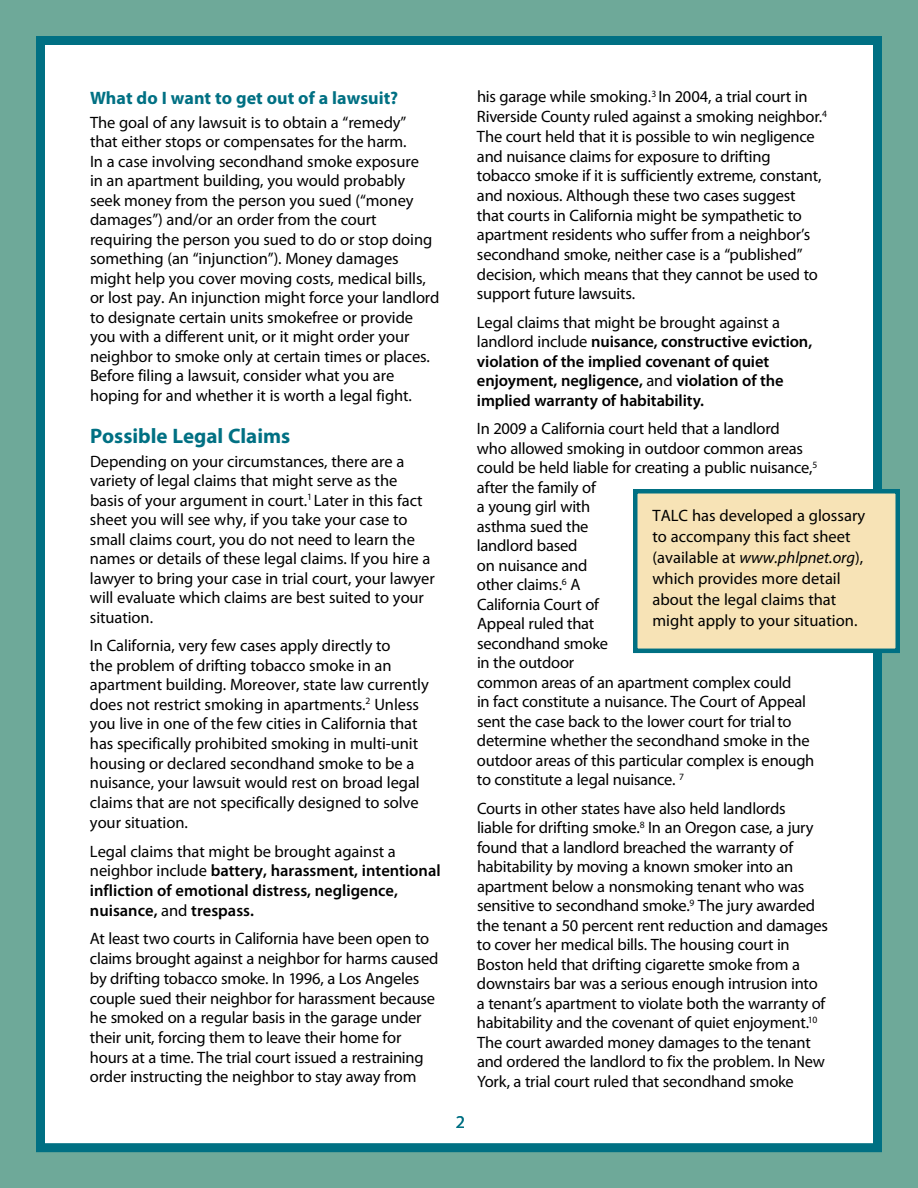
<style>
.page{position:relative;width:918px;height:1188px;background:#6ea999}
.page>*{position:absolute;margin:0;border:0;box-sizing:border-box;transform-origin:0 0}
.t1{font:700 21px "Myriad Pro";color:#007083}
.t2{font:700 18px "Myriad Pro";color:#007083}
.t3{font:18px "Myriad Pro";color:#007083}
.t4{font:16.5px/19.5px "Myriad Pro";letter-spacing:-.01em;color:#000}
.t5{font:600 16.5px/19.5px "Myriad Pro";letter-spacing:-.005em;color:#000}
.s1{font-weight:400}
.s2{font-style:italic}
</style>
<div class="page">
<div style="left:36px;top:36px;width:846px;height:1116px;background:#fff;border:9px solid #007083"></div>
<div style="left:635px;top:491px;width:263px;height:160px;background:#f7e3b6"></div>
<div style="left:633px;top:489px;width:267px;height:164px;border:4px solid #007083"></div>
<p class="t2" style="left:90px;top:86px;width:310px">What do I want to get out of a lawsuit?</p>
<p class="t4" style="left:90px;top:112px;width:351px">The goal of any lawsuit is to obtain a “remedy”<br>that either stops or compensates for the harm.<br>In a case involving secondhand smoke exposure<br>in an apartment building, you would probably seek money from the person you sued (“money damages”) and/or an order from the court requiring the person you sued to do or stop doing something (an “injunction”). Money damages might help you cover moving costs, medical bills, or lost pay. An injunction might force your landlord to designate certain units smokefree or provide you with a different unit, or it might order your neighbor to smoke only at certain times or places.<br>Before filing a lawsuit, consider what you are hoping for and whether it is worth a legal fight.</p>
<p class="t1" style="left:90px;top:422px;width:202px">Possible Legal Claims</p>
<p class="t4" style="left:90px;top:451px;width:346px">Depending on your circumstances, there are a variety of legal claims that might serve as the basis of your argument in court.<sup>1</sup> Later in this fact sheet you will see why, if you take your case to small claims court, you do not need to learn the names or details of these legal claims. If you hire a lawyer to bring your case in trial court, your lawyer will evaluate which claims are best suited to your situation.</p>
<p class="t4" style="left:90px;top:635px;width:340px">In California, very few cases apply directly to<br>the problem of drifting tobacco smoke in an apartment building. Moreover, state law currently does not restrict smoking in apartments.<sup>2</sup> Unless you live in one of the few cities in California that has specifically prohibited smoking in multi-unit housing or declared secondhand smoke to be a nuisance, your lawsuit would rest on broad legal claims that are not specifically designed to solve your situation.</p>
<p class="t5" style="left:90px;top:841px;width:352px"><span class="s1">Legal claims that might be brought against a neighbor include</span> battery, harassment, intentional infliction of emotional distress, negligence, nuisance, <span class="s1">and</span> trespass.</p>
<p class="t4" style="left:90px;top:929px;width:350px">At least two courts in California have been open to claims brought against a neighbor for harms caused by drifting tobacco smoke. In 1996, a Los Angeles couple sued their neighbor for harassment because he smoked on a regular basis in the garage under their unit, forcing them to leave their home for hours at a time. The trial court issued a restraining order instructing the neighbor to stay away from</p>
<p class="t3" style="left:456px;top:1111px;width:11px">2</p>
<p class="t4" style="left:477px;top:87px;width:351px">his garage while smoking.<sup>3</sup> In 2004, a trial court in Riverside County ruled against a smoking neighbor.<sup>4<br></sup>The court held that it is possible to win negligence and nuisance claims for exposure to drifting tobacco smoke if it is sufficiently extreme, constant, and noxious. Although these two cases suggest that courts in California might be sympathetic to apartment residents who suffer from a neighbor’s secondhand smoke, neither case is a “published” decision, which means that they cannot be used to support future lawsuits.</p>
<p class="t5" style="left:477px;top:312px;width:337px"><span class="s1">Legal claims that might be brought against a landlord include</span> nuisance, constructive eviction, violation of the implied covenant of quiet enjoyment, negligence, <span class="s1">and</span> violation of the implied warranty of habitability.</p>
<p class="t4" style="left:477px;top:419px;width:342px">In 2009 a California court held that a landlord<br>who allowed smoking in outdoor common areas could be held liable for creating a public nuisance,<sup>5 </sup>after the family of<br>a young girl with<br>asthma sued the<br>landlord based<br>on nuisance and<br>other claims.<sup>6</sup> A<br>California Court of<br>Appeal ruled that<br>secondhand smoke<br>in the outdoor<br>common areas of an apartment complex could<br>in fact constitute a nuisance. The Court of Appeal sent the case back to the lower court for trialto determine whether the secondhand smoke in the outdoor areas of this particular complex is enough to constitute a legal nuisance. <sup>7</sup></p>
<p class="t4" style="left:477px;top:798px;width:353px">Courts in other states have also held landlords<br>liable for drifting smoke.<sup>8</sup> In an Oregon case, a jury found that a landlord breached the warranty of habitability by moving a known smoker into an apartment below a nonsmoking tenant who was sensitive to secondhand smoke.<sup>9</sup> The jury awarded the tenant a 50 percent rent reduction and damages to cover her medical bills. The housing court in Boston held that drifting cigarette smoke from a downstairs bar was a serious enough intrusion into a tenant’s apartment to violate both the warranty of habitability and the covenant of quiet enjoyment.<sup>10<br></sup>The court awarded money damages to the tenant and ordered the landlord to fix the problem. In New York, a trial court ruled that secondhand smoke</p>
<p class="t4" style="left:652px;top:505px;width:214px;line-height:21px">TALC has developed a glossary to accompany this fact sheet (available at <span class="s2">www.phlpnet.org</span>), which provides more detail about the legal claims that might apply to your situation.</p>
</div>
